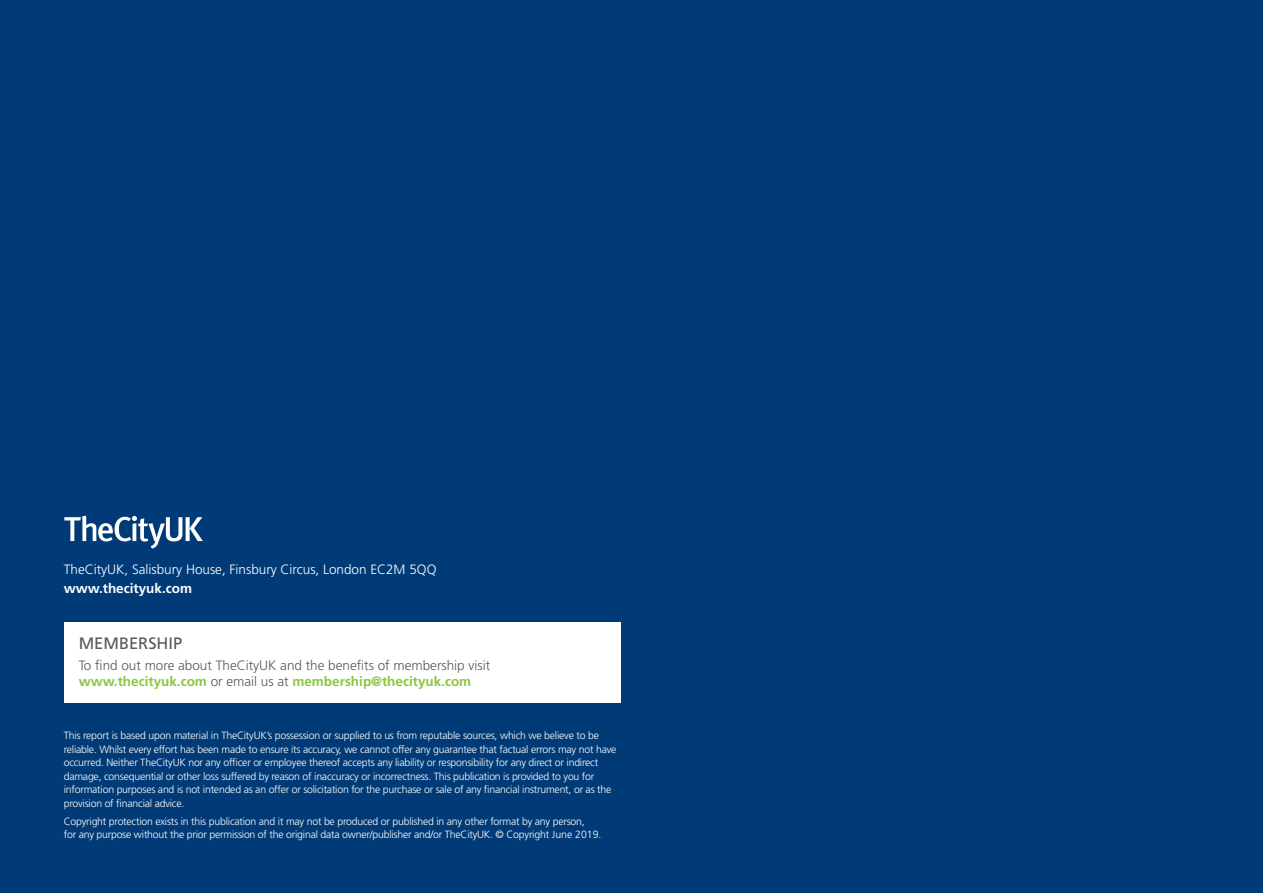
<style>
.page{position:relative;width:1263px;height:893px;background:#013b77}
.page>*{position:absolute;margin:0;border:0;box-sizing:border-box;transform-origin:0 0}
.t1{font:16.5px "Frutiger LT Std";color:#57585a}
.t2{font:300 13.5px/16.5px "Frutiger LT Std";color:#57585a}
.t3{font:300 13.5px "Frutiger LT Std";color:#fff}
.t4{font:700 13.5px "Frutiger LT Std";color:#fff}
.t5{font:300 10.5px/13.5px "Frutiger LT Std";letter-spacing:-.02em;color:#fff}
.s1{font-weight:700;color:#8bc63e}
</style>
<div class="page">
<div style="left:64px;top:622px;width:556px;height:81px;background:#fff"></div>
<svg style="left:64px;top:516px;width:139px;height:32px"></svg>
<p class="t3" style="left:64px;top:561px;width:374px">TheCityUK, Salisbury House, Finsbury Circus, London EC2M 5QQ</p>
<p class="t4" style="left:64px;top:580px;width:130px">www.thecityuk.com</p>
<h1 class="t1" style="left:79px;top:634px;width:105px">MEMBERSHIP</h1>
<p class="t2" style="left:79px;top:657px;width:413px">To find out more about TheCityUK and the benefits of membership visit <span class="s1">www.thecityuk.com</span> or email us at <span class="s1">membership@thecityuk.com</span></p>
<p class="t5" style="left:64px;top:729px;width:554px">This report is based upon material in TheCityUK’s possession or supplied to us from reputable sources, which we believe to be reliable. Whilst every effort has been made to ensure its accuracy, we cannot offer any guarantee that factual errors may not have occurred. Neither TheCityUK nor any officer or employee thereof accepts any liability or responsibility for any direct or indirect damage, consequential or other loss suffered by reason of inaccuracy or incorrectness. This publication is provided to you for information purposes and is not intended as an offer or solicitation for the purchase or sale of any financial instrument, or as the provision of financial advice.</p>
<p class="t5" style="left:64px;top:814px;width:539px">Copyright protection exists in this publication and it may not be produced or published in any other format by any person,<br>for any purpose without the prior permission of the original data owner/publisher and/or TheCityUK. © Copyright June 2019.</p>
</div>
